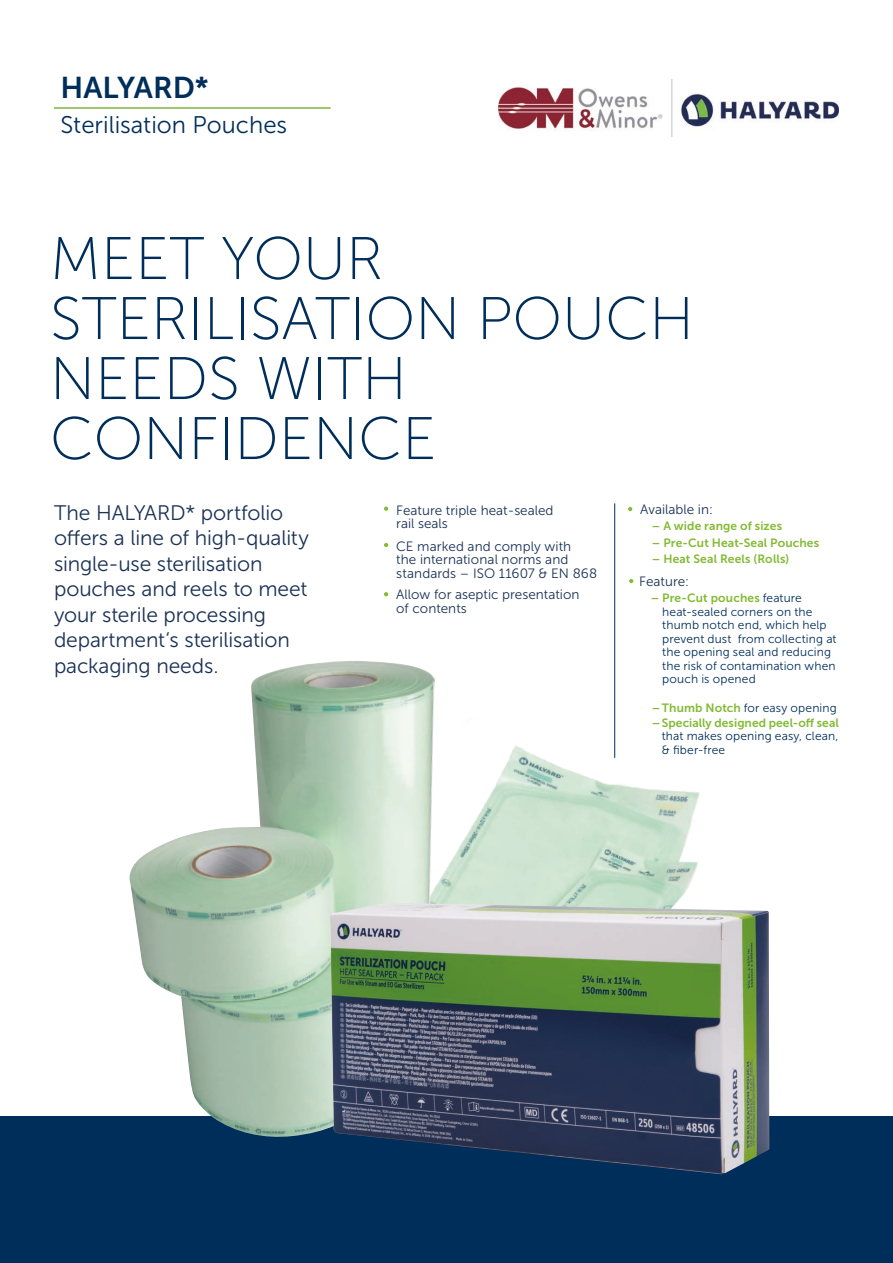
<style>
.page{position:relative;width:893px;height:1263px;background:#fff}
.page>*{position:absolute;margin:0;border:0;box-sizing:border-box;transform-origin:0 0}
.t1{font:60px/60px "Museo Sans 100";color:#002e5b}
.t2{font:30px "Museo Sans 700";color:#002e5b}
.t3{font:24px "Museo Sans 300";color:#002e5b}
.t4{font:21px/25.5px "Museo Sans 300";letter-spacing:-.005em;color:#1b3256}
.t5{font:13.5px/13.5px "Museo Sans 300";color:#1b3256}
.t6{font:12px/13.5px "Museo Sans 300";letter-spacing:.01em;color:#002e5b}
.t7{font:12px "Museo Sans 700";letter-spacing:.01em;color:#83ba35}
.s1{font-family:"Museo Sans 300";color:#002e5b}
.s2{font-family:"Museo Sans 700";color:#83ba35}
</style>
<div class="page">
<div style="left:0;top:1116px;width:893px;height:147px;background:#002e5b"></div>
<svg style="left:384px;top:507px;width:4px;height:4px"></svg>
<svg style="left:384px;top:543px;width:4px;height:4px"></svg>
<svg style="left:384px;top:592px;width:4px;height:4px"></svg>
<hr style="left:614px;top:503px;width:1px;height:255px;background:#002e5b">
<img style="left:435px;top:702px;width:265px;height:201px">
<img style="left:129px;top:661px;width:306px;height:476px">
<img style="left:330px;top:903px;width:439px;height:271px">
<hr style="left:54px;top:107px;width:277px;height:2px;background:#80b43c">
<svg style="left:628px;top:507px;width:4px;height:4px"></svg>
<svg style="left:629px;top:579px;width:4px;height:4px"></svg>
<img style="left:498px;top:79px;width:341px;height:57px">
<h2 class="t2" style="left:60px;top:71px;width:150px">HALYARD*</h2>
<h3 class="t3" style="left:60px;top:112px;width:228px">Sterilisation Pouches</h3>
<h1 class="t1" style="left:50px;top:229px;width:645px">MEET YOUR<br>STERILISATION POUCH<br>NEEDS WITH<br>CONFIDENCE</h1>
<h3 class="t4" style="left:54px;top:500px;width:256px">The HALYARD* portfolio offers a line of high-quality single-use sterilisation pouches and reels to meet your sterile processing department‘s sterilisation packaging needs.</h3>
<p class="t5" style="left:396px;top:503px;width:159px">Feature triple heat-sealed rail seals</p>
<p class="t5" style="left:396px;top:539px;width:202px">CE marked and comply with<br>the international norms and standards – ISO 11607 &amp; EN 868</p>
<p class="t5" style="left:396px;top:588px;width:185px">Allow for aseptic presentation of contents</p>
<p class="t5" style="left:640px;top:503px;width:74px">Available in:</p>
<p class="t7" style="left:652px;top:519px;width:132px">– A wide range of sizes</p>
<p class="t7" style="left:652px;top:536px;width:169px">– Pre-Cut Heat-Seal Pouches</p>
<p class="t7" style="left:652px;top:552px;width:139px">– Heat Seal Reels (Rolls)</p>
<p class="t5" style="left:639px;top:575px;width:51px">Feature:</p>
<p class="t7" style="left:651px;top:591px;width:152px">– Pre-Cut pouches <span class="s1">feature</span></p>
<p class="t6" style="left:662px;top:605px;width:176px">heat-sealed corners on the thumb notch end, which help prevent dust from collecting at the opening seal and reducing the risk of contamination when pouch is opened</p>
<p class="t6" style="left:652px;top:701px;width:186px"><span class="s2">– Thumb Notch</span> for easy opening</p>
<p class="t7" style="left:652px;top:716px;width:189px">– Specially designed peel-off seal</p>
<p class="t6" style="left:662px;top:730px;width:178px">that makes opening easy, clean, &amp; fiber-free</p>
</div>
